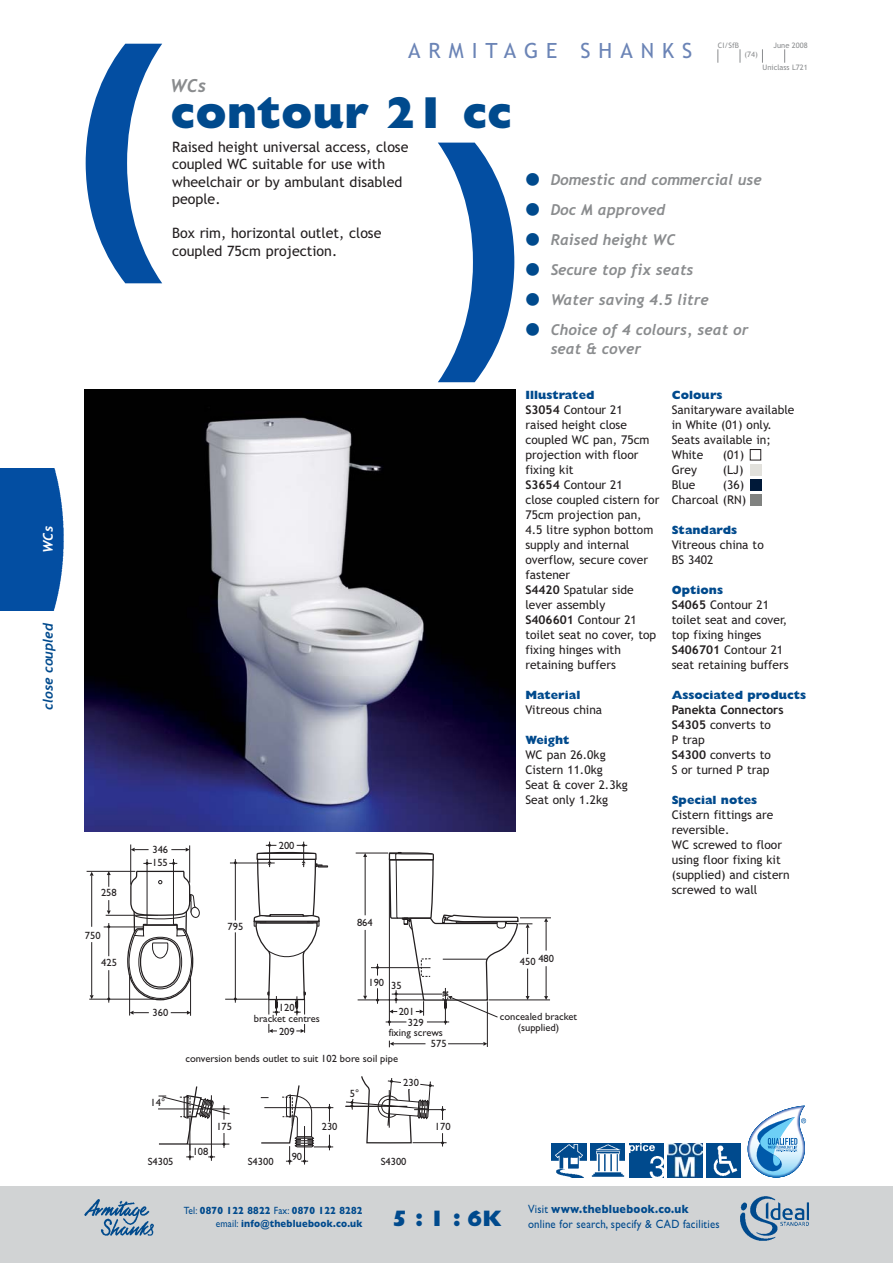
<style>
.page{position:relative;width:893px;height:1263px;background:#fff}
.page>*{position:absolute;margin:0;border:0;box-sizing:border-box;transform-origin:0 0}
.t1{font:800 45px "Gill Sans";color:#004a8d}
.t2{font:800 22.5px "Gill Sans";color:#004a8d}
.t3{font:21px "Trebuchet MS";letter-spacing:.38em;color:#6b84b6}
.t4{font:italic 700 18px "Trebuchet";color:#8a8c8e}
.t5{font:italic 700 15px/19.5px "Trebuchet";color:#8a8c8e}
.t6{font:14.25px/17.2px "Trebuchet MS";color:#231f20}
.t7{font:italic 700 13.5px "Trebuchet";color:#004a8d}
.t8{font:italic 700 13.5px "Trebuchet";color:#fff}
.t9{font:12px/15px "Trebuchet MS";color:#231f20}
.t10{font:800 12px "Gill Sans";color:#004a8d}
.t11{font:12px/15px "Gill Sans";letter-spacing:.02em;color:#004a8d;scale:.9 1}
.t12{font:10.5px/10.4px "Gill Sans";color:#231f20;text-align:center}
.t13{font:700 10.5px/13.5px "Gill Sans";letter-spacing:.025em;color:#004a8d;text-align:right;scale:.9 1}
.t14{font:7.5px "Trebuchet MS";color:#8a8c8e}
.s1{font-family:"Trebuchet MS";font-weight:400;font-style:normal;font-size:45px;color:#004a8d}
.s2{font-weight:700}
.s3{font-weight:400}
</style>
<div class="page">
<div style="left:0;top:1186px;width:892px;height:77px;background:#d1d3d4"></div>
<img style="left:85px;top:1199px;width:68px;height:36px">
<div style="left:0;top:469px;width:64px;height:142px;background:#034ea2"></div>
<svg style="left:717px;top:49px;width:1px;height:14px"></svg>
<svg style="left:739px;top:49px;width:1px;height:14px"></svg>
<svg style="left:762px;top:49px;width:1px;height:14px"></svg>
<svg style="left:784px;top:49px;width:1px;height:14px"></svg>
<img style="left:740px;top:1196px;width:69px;height:45px">
<svg style="left:86px;top:44px;width:76px;height:239px"></svg>
<svg style="left:438px;top:143px;width:76px;height:239px"></svg>
<img style="left:85px;top:389px;width:430px;height:442px">
<hr style="left:89px;top:999px;width:65px;height:1px;background:#231f20">
<hr style="left:91px;top:942px;width:1px;height:53px;background:#231f20">
<hr style="left:91px;top:876px;width:1px;height:51px;background:#231f20">
<svg style="left:90px;top:995px;width:4px;height:4px"></svg>
<svg style="left:90px;top:872px;width:4px;height:4px"></svg>
<hr style="left:87px;top:871px;width:48px;height:1px;background:#231f20">
<hr style="left:106px;top:915px;width:52px;height:1px;background:#231f20">
<hr style="left:108px;top:923px;width:1px;height:33px;background:#231f20">
<hr style="left:108px;top:970px;width:1px;height:33px;background:#231f20">
<svg style="left:107px;top:871px;width:4px;height:16px"></svg>
<svg style="left:107px;top:900px;width:4px;height:14px"></svg>
<hr style="left:104px;top:927px;width:41px;height:1px;background:#231f20">
<hr style="left:520px;top:918px;width:31px;height:1px;background:#231f20">
<hr style="left:546px;top:966px;width:1px;height:30px;background:#231f20">
<svg style="left:544px;top:918px;width:4px;height:33px"></svg>
<svg style="left:544px;top:996px;width:4px;height:4px"></svg>
<hr style="left:488px;top:1000px;width:62px;height:1px;background:#231f20">
<svg style="left:126px;top:716px;width:406px;height:449px"></svg>
<div style="left:749px;top:494px;width:12px;height:11px;background:#808280"></div>
<div style="left:749px;top:479px;width:12px;height:11px;background:#001939"></div>
<div style="left:749px;top:464px;width:12px;height:11px;background:#e2e1dc"></div>
<div style="left:749px;top:449px;width:12px;height:11px;border:1px solid #231f20"></div>
<img style="left:551px;top:1143px;width:35px;height:35px">
<img style="left:590px;top:1143px;width:34px;height:34px">
<img style="left:629px;top:1143px;width:34px;height:35px">
<img style="left:667px;top:1143px;width:35px;height:35px">
<img style="left:706px;top:1143px;width:35px;height:35px">
<svg style="left:747px;top:1106px;width:59px;height:72px"></svg>
<p class="t8" style="left:43px;top:553px;width:28px;rotate:-90deg">WCs</p>
<p class="t7" style="left:43px;top:710px;width:88px;rotate:-90deg">close coupled</p>
<h3 class="t4" style="left:170px;top:79px;width:37px">WCs</h3>
<h3 class="t3" style="left:408px;top:43px;width:285px">ARMITAGE SHANKS</h3>
<h1 class="t1" style="left:171px;top:97px;width:343px">contour 21 cc</h1>
<p class="t14" style="left:717px;top:42px;width:23px">CI/SfB</p>
<p class="t14" style="left:773px;top:42px;width:36px">June 2008</p>
<p class="t14" style="left:762px;top:64px;width:47px">Uniclass L721</p>
<p class="t14" style="left:744px;top:52px;width:15px">(74)</p>
<p class="t6" style="left:172px;top:140px;width:238px">Raised height universal access, close coupled WC suitable for use with wheelchair or by ambulant disabled people.</p>
<p class="t6" style="left:172px;top:226px;width:211px">Box rim, horizontal outlet, close coupled 75cm projection.</p>
<p class="t12" style="left:101px;top:889px;width:17px">258</p>
<p class="t12" style="left:85px;top:931px;width:17px">750</p>
<p class="t12" style="left:152px;top:846px;width:17px">346</p>
<p class="t12" style="left:152px;top:858px;width:17px">155</p>
<p class="t12" style="left:228px;top:922px;width:17px">795</p>
<p class="t12" style="left:279px;top:841px;width:17px">200</p>
<p class="t12" style="left:357px;top:919px;width:17px">864</p>
<p class="t5" style="left:521px;top:171px;width:242px"><span class="s1">•</span> Domestic and commercial use</p>
<p class="t5" style="left:521px;top:201px;width:146px"><span class="s1">•</span> Doc M approved</p>
<p class="t5" style="left:521px;top:231px;width:156px"><span class="s1">•</span> Raised height WC</p>
<p class="t5" style="left:521px;top:261px;width:174px"><span class="s1">•</span> Secure top fix seats</p>
<p class="t5" style="left:521px;top:291px;width:189px"><span class="s1">•</span> Water saving 4.5 litre</p>
<p class="t5" style="left:550px;top:321px;width:199px;text-indent:-30px"><span class="s1">•</span> Choice of 4 colours, seat or seat &amp; cover</p>
<p class="t10" style="left:525px;top:391px;width:70px">Illustrated</p>
<p class="t9" style="left:525px;top:403px;width:135px"><span class="s2">S3054</span> Contour 21<br>raised height close coupled WC pan, 75cm projection with floor fixing kit<br><span class="s2">S3654</span> Contour 21<br>close coupled cistern for<br>75cm projection pan,<br>4.5 litre syphon bottom supply and internal overflow, secure cover fastener<br><span class="s2">S4420</span> Spatular side lever assembly<br><span class="s2">S406601</span> Contour 21 toilet seat no cover, top fixing hinges with retaining buffers</p>
<p class="t10" style="left:525px;top:691px;width:56px">Material</p>
<p class="t9" style="left:525px;top:703px;width:78px">Vitreous china</p>
<p class="t10" style="left:525px;top:736px;width:46px">Weight</p>
<p class="t9" style="left:525px;top:748px;width:104px">WC pan 26.0kg<br>Cistern 11.0kg<br>Seat &amp; cover 2.3kg<br>Seat only 1.2kg</p>
<p class="t10" style="left:671px;top:391px;width:52px">Colours</p>
<p class="t9" style="left:671px;top:403px;width:124px">Sanitaryware available in White (01) only.<br>Seats available in;<br>White</p>
<p class="t9" style="left:722px;top:448px;width:23px">(01)</p>
<p class="t9" style="left:671px;top:463px;width:27px">Grey</p>
<p class="t9" style="left:722px;top:463px;width:22px">(LJ)</p>
<p class="t9" style="left:671px;top:478px;width:25px">Blue</p>
<p class="t9" style="left:671px;top:478px;width:76px;text-align:right">(36)<br>Charcoal (RN)</p>
<p class="t10" style="left:671px;top:526px;width:67px">Standards</p>
<p class="t9" style="left:671px;top:538px;width:93px">Vitreous china to<br>BS 3402</p>
<p class="t10" style="left:671px;top:586px;width:53px">Options</p>
<p class="t9" style="left:671px;top:598px;width:118px"><span class="s2">S4065</span> Contour 21 toilet seat and cover, top fixing hinges<br><span class="s2">S406701</span> Contour 21 seat retaining buffers</p>
<p class="t10" style="left:671px;top:691px;width:136px">Associated products</p>
<p class="t9" style="left:671px;top:703px;width:113px"><span class="s2">Panekta Connectors<br>S4305</span> converts to<br>P trap<br><span class="s2">S4300</span> converts to<br>S or turned P trap</p>
<p class="t10" style="left:671px;top:796px;width:87px">Special notes</p>
<p class="t9" style="left:671px;top:808px;width:119px">Cistern fittings are reversible.<br>WC screwed to floor using floor fixing kit (supplied) and cistern screwed to wall</p>
<p class="t12" style="left:101px;top:959px;width:17px">425</p>
<p class="t12" style="left:520px;top:956px;width:36px">450 480</p>
<p class="t12" style="left:152px;top:1009px;width:17px">360</p>
<p class="t12" style="left:150px;top:1099px;width:16px">14°</p>
<p class="t12" style="left:254px;top:1004px;width:68px">120<br>bracket centres</p>
<p class="t12" style="left:279px;top:1027px;width:17px">209</p>
<p class="t12" style="left:368px;top:978px;width:35px">190 35</p>
<p class="t12" style="left:399px;top:1007px;width:17px">201</p>
<p class="t12" style="left:408px;top:1018px;width:17px">329</p>
<p class="t12" style="left:389px;top:1029px;width:56px">fixing screws</p>
<p class="t12" style="left:431px;top:1040px;width:17px">575</p>
<p class="t12" style="left:185px;top:1055px;width:214px">conversion bends outlet to suit 102 bore soil pipe</p>
<p class="t12" style="left:350px;top:1089px;width:11px">5°</p>
<p class="t12" style="left:403px;top:1079px;width:17px">230</p>
<p class="t12" style="left:216px;top:1123px;width:17px">175</p>
<p class="t12" style="left:322px;top:1123px;width:17px">230</p>
<p class="t12" style="left:435px;top:1123px;width:17px">170</p>
<p class="t12" style="left:193px;top:1148px;width:17px">108</p>
<p class="t12" style="left:292px;top:1152px;width:12px">90</p>
<p class="t12" style="left:148px;top:1158px;width:27px">S4305</p>
<p class="t12" style="left:248px;top:1158px;width:27px">S4300</p>
<p class="t12" style="left:381px;top:1158px;width:27px">S4300</p>
<p class="t12" style="left:500px;top:1013px;width:79px">concealed bracket (supplied)</p>
<p class="t13" style="left:184px;top:1204px;width:200px"><span class="s3">Tel:</span> 0870 122 8822 <span class="s3">Fax:</span> 0870 122 8282 <span class="s3">email:</span> info@thebluebook.co.uk</p>
<p class="t11" style="left:528px;top:1203px;width:214px">Visit <span class="s2">www.thebluebook.co.uk<br></span>online for search, specify &amp; CAD facilities</p>
<h2 class="t2" style="left:392px;top:1211px;width:111px">5 :1 :6K</h2>
</div>
